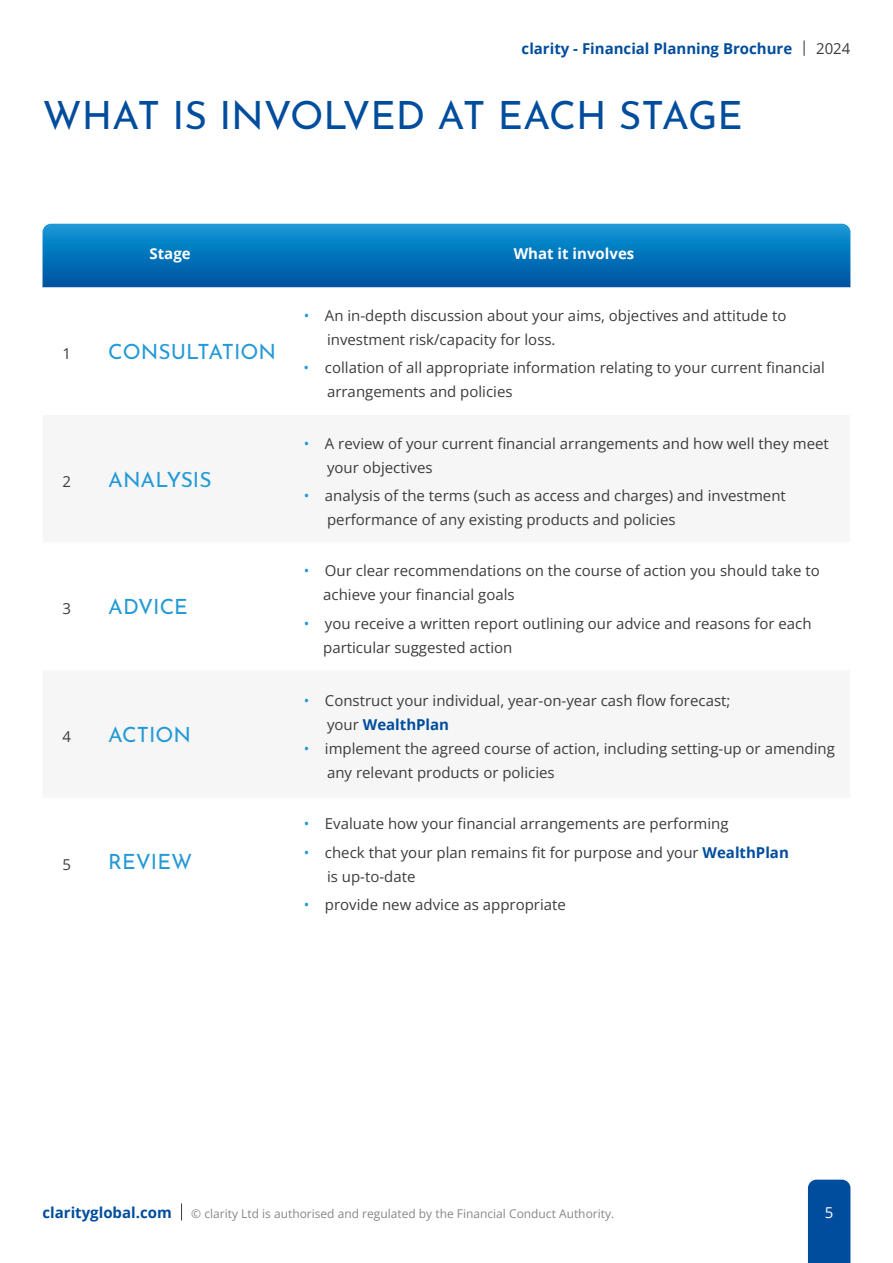
<style>
.page{position:relative;width:893px;height:1263px;background:#fff}
.page>*{position:absolute;margin:0;border:0;box-sizing:border-box;transform-origin:0 0}
.t1{font:39px "Josefin Sans";color:#004d9d}
.t2{font:21px "Josefin Sans";color:#239ad7}
.t3{font:15px/24px "Open Sans";color:#3c3c3b}
.t4{font:700 15px "Open Sans";color:#004d9d}
.t5{font:700 15px "Open Sans";color:#fff}
.t6{font:15px "Open Sans";color:#fff}
.t7{font:12px "Open Sans";color:#878787}
.s1{font-weight:400;color:#3c3c3b}
.s2{color:#239ad7}
.s3{font-weight:700;color:#004d9d}
</style>
<div class="page">
<div style="left:808px;top:1179px;width:42px;height:84px;background:#004d9d"></div>
<svg style="left:181px;top:1203px;width:1px;height:17px"></svg>
<svg style="left:43px;top:224px;width:807px;height:63px;background:#0574bb"></svg>
<svg style="left:43px;top:287px;width:807px;height:1px"></svg>
<p class="t4" style="left:522px;top:38px;width:330px">clarity - Financial Planning Brochure <span class="s1">| 2024</span></p>
<h1 class="t1" style="left:43px;top:83px;width:702px">WHAT IS INVOLVED AT EACH STAGE</h1>
<p class="t5" style="left:149px;top:243px;width:43px">Stage</p>
<p class="t5" style="left:514px;top:243px;width:122px">What it involves</p>
<p class="t3" style="left:63px;top:341px;width:10px">1</p>
<h2 class="t2" style="left:108px;top:334px;width:169px">CONSULTATION</h2>
<p class="t3" style="left:63px;top:469px;width:10px">2</p>
<h2 class="t2" style="left:108px;top:462px;width:105px">ANALYSIS</h2>
<p class="t3" style="left:63px;top:597px;width:10px">3</p>
<h2 class="t2" style="left:108px;top:589px;width:81px">ADVICE</h2>
<p class="t3" style="left:63px;top:724px;width:10px">4</p>
<h2 class="t2" style="left:108px;top:717px;width:84px">ACTION</h2>
<p class="t3" style="left:63px;top:852px;width:10px">5</p>
<h2 class="t2" style="left:108px;top:845px;width:85px">REVIEW</h2>
<p class="t3" style="left:327px;top:303px;width:461px;text-indent:-23px"><span class="s2">•</span> An in-depth discussion about your aims, objectives and attitude to investment risk/capacity for loss.</p>
<p class="t3" style="left:327px;top:356px;width:499px;text-indent:-23px"><span class="s2">•</span> collation of all appropriate information relating to your current financial arrangements and policies</p>
<p class="t3" style="left:327px;top:431px;width:503px;text-indent:-23px"><span class="s2">•</span> A review of your current financial arrangements and how well they meet your objectives</p>
<p class="t3" style="left:327px;top:483px;width:460px;text-indent:-23px"><span class="s2">•</span> analysis of the terms (such as access and charges) and investment performance of any existing products and policies</p>
<p class="t3" style="left:323px;top:558px;width:498px;text-indent:-20px"><span class="s2">•</span> Our clear recommendations on the course of action you should take to achieve your financial goals</p>
<p class="t3" style="left:323px;top:611px;width:490px;text-indent:-20px"><span class="s2">•</span> you receive a written report outlining our advice and reasons for each particular suggested action</p>
<p class="t3" style="left:327px;top:688px;width:405px;text-indent:-23px"><span class="s2">•</span> Construct your individual, year-on-year cash flow forecast; your <span class="s3">WealthPlan</span></p>
<p class="t3" style="left:327px;top:736px;width:509px;text-indent:-23px"><span class="s2">•</span> implement the agreed course of action, including setting-up or amending any relevant products or policies</p>
<p class="t3" style="left:304px;top:811px;width:426px"><span class="s2">•</span> Evaluate how your financial arrangements are performing</p>
<p class="t3" style="left:327px;top:840px;width:463px;text-indent:-23px"><span class="s2">•</span> check that your plan remains fit for purpose and your <span class="s3">WealthPlan </span>is up-to-date</p>
<p class="t3" style="left:304px;top:892px;width:264px"><span class="s2">•</span> provide new advice as appropriate</p>
<p class="t4" style="left:43px;top:1202px;width:131px">clarityglobal.com</p>
<p class="t7" style="left:191px;top:1205px;width:424px">© clarity Ltd is authorised and regulated by the Financial Conduct Authority.</p>
<p class="t6" style="left:825px;top:1202px;width:10px">5</p>
</div>
